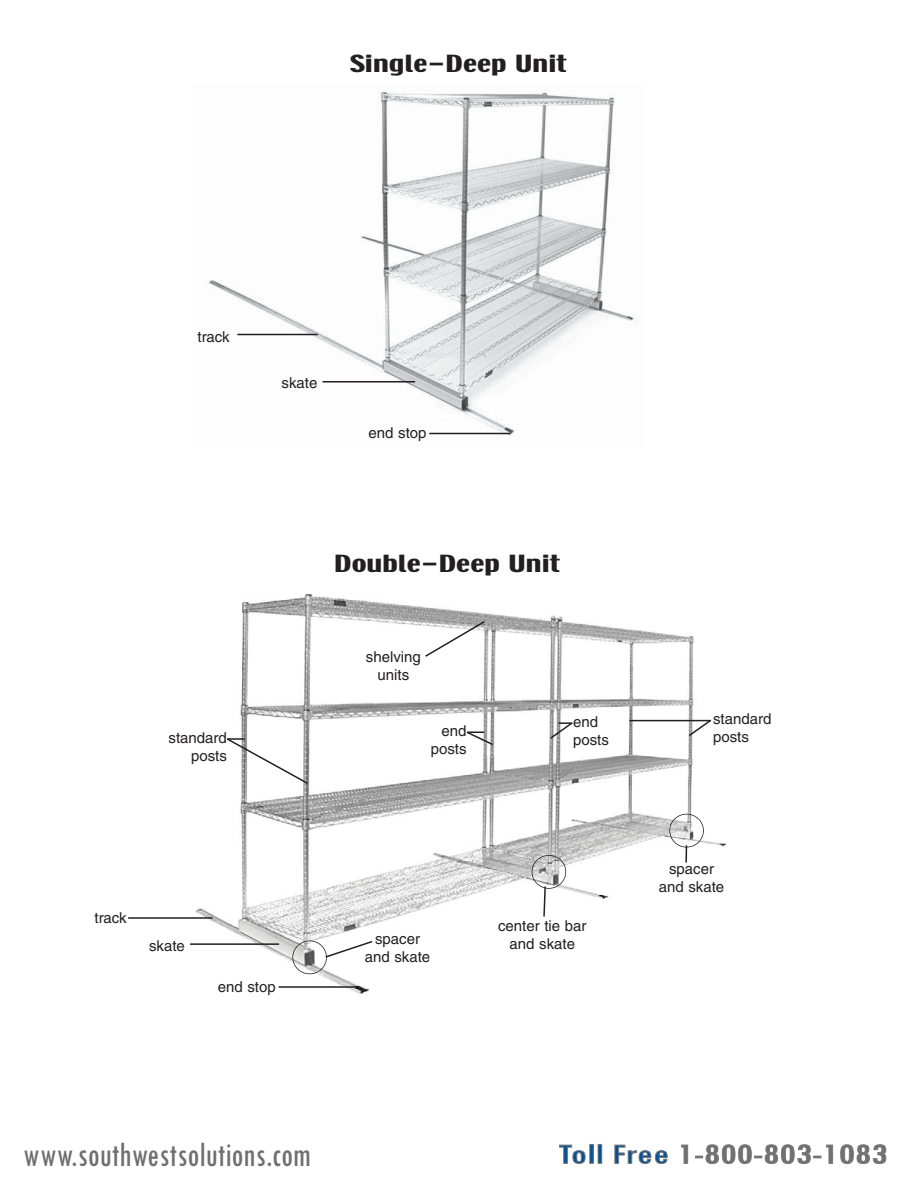
<style>
.page{position:relative;width:918px;height:1188px;background:#fff}
.page>*{position:absolute;margin:0;border:0;box-sizing:border-box;transform-origin:0 0}
.t1{font:condensed 36px "Tw Cen";color:#6f6f6f;scale:.92 1}
.t2{font:21px "Techno";color:#231f20;scale:1.51 1}
.t3{font:15px/18px "Helvetica";color:#231f20;text-align:center}
</style>
<div class="page">
<img style="left:195px;top:593px;width:532px;height:401px">
<img style="left:208px;top:91px;width:428px;height:344px">
<hr style="left:323px;top:381px;width:92px;height:1px;background:#231f20">
<svg style="left:424px;top:620px;width:62px;height:38px"></svg>
<hr style="left:237px;top:334px;width:81px;height:1px;background:#231f20">
<hr style="left:429px;top:433px;width:81px;height:1px;background:#231f20">
<hr style="left:190px;top:943px;width:89px;height:2px;background:#231f20">
<hr style="left:279px;top:986px;width:80px;height:2px;background:#231f20">
<svg style="left:542px;top:885px;width:5px;height:33px"></svg>
<hr style="left:128px;top:917px;width:85px;height:2px;background:#231f20">
<svg style="left:225px;top:737px;width:85px;height:48px"></svg>
<svg style="left:465px;top:730px;width:30px;height:16px"></svg>
<hr style="left:629px;top:720px;width:82px;height:1px;background:#231f20">
<svg style="left:549px;top:721px;width:25px;height:19px"></svg>
<svg style="left:687px;top:718px;width:26px;height:20px"></svg>
<div style="left:532px;top:855px;width:34px;height:34px;border:2px solid #231f20;border-radius:50%"></div>
<svg style="left:324px;top:940px;width:50px;height:19px"></svg>
<div style="left:292px;top:941px;width:35px;height:33px;border:2px solid #231f20;border-radius:50%"></div>
<svg style="left:685px;top:848px;width:2px;height:15px"></svg>
<div style="left:669px;top:814px;width:35px;height:34px;border:2px solid #231f20;border-radius:50%"></div>
<svg style="left:559px;top:1145px;width:26px;height:19px"></svg>
<div style="left:598px;top:1144px;width:4px;height:20px;border:1px solid #79787a"></div>
<svg style="left:615px;top:1145px;width:53px;height:19px"></svg>
<svg style="left:681px;top:1145px;width:7px;height:19px"></svg>
<svg style="left:695px;top:1144px;width:138px;height:20px"></svg>
<svg style="left:840px;top:1144px;width:46px;height:20px"></svg>
<h2 class="t2" style="left:350px;top:53px;width:145px">Single-Deep Unit</h2>
<p class="t3" style="left:198px;top:329px;width:34px">track</p>
<p class="t3" style="left:169px;top:730px;width:60px;text-align:right">standard posts</p>
<p class="t3" style="left:282px;top:375px;width:37px">skate</p>
<p class="t3" style="left:369px;top:425px;width:59px">end stop</p>
<h2 class="t2" style="left:334px;top:553px;width:151px">Double-Deep Unit</h2>
<p class="t3" style="left:366px;top:649px;width:57px">shelving units</p>
<p class="t3" style="left:431px;top:723px;width:37px;text-align:right">end posts</p>
<p class="t3" style="left:573px;top:714px;width:37px;text-align:left">end posts</p>
<p class="t3" style="left:95px;top:910px;width:34px">track</p>
<p class="t3" style="left:149px;top:938px;width:37px">skate</p>
<p class="t3" style="left:218px;top:979px;width:59px">end stop</p>
<p class="t3" style="left:365px;top:931px;width:67px">spacer and skate</p>
<p class="t3" style="left:498px;top:918px;width:90px">center tie bar and skate</p>
<p class="t3" style="left:713px;top:711px;width:60px;text-align:left">standard posts</p>
<p class="t3" style="left:659px;top:861px;width:67px">spacer and skate</p>
<h1 class="t1" style="left:23px;top:1132px;width:315px">www.southwestsolutions.com</h1>
</div>
